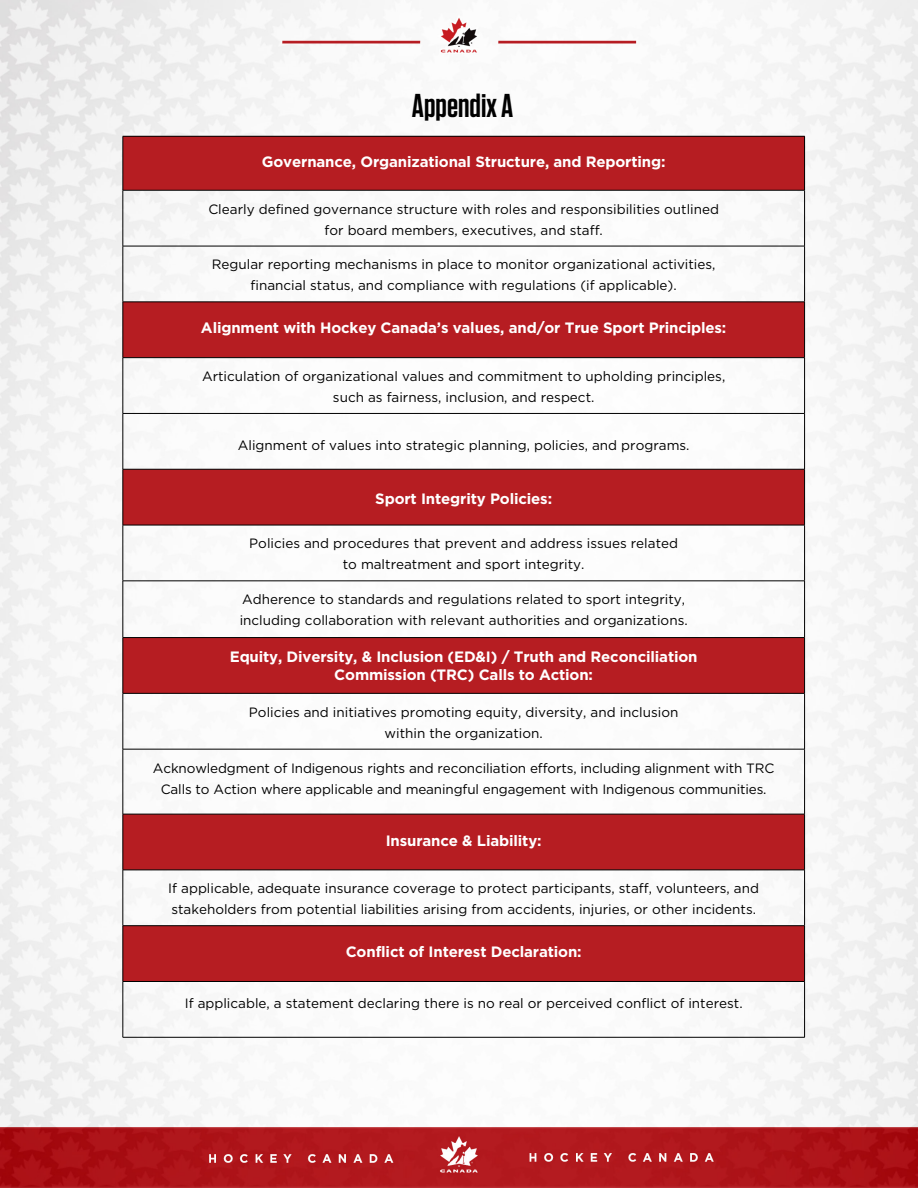
<style>
.page{position:relative;width:918px;height:1188px;background:#fff}
.page>*{position:absolute;margin:0;border:0;box-sizing:border-box;transform-origin:0 0}
.t1{font:600 33px "Tungsten";color:#000}
.t2{font:700 15px/18px "Gotham";letter-spacing:-.01em;color:#fff;text-align:center}
.t3{font:13.5px/21px "Gotham";color:#000;text-align:center}
</style>
<div class="page">
<img style="left:0;top:0;width:918px;height:1188px">
<div style="left:123px;top:136px;width:682px;height:54px;background:#b61d22"></div>
<svg style="left:124px;top:303px;width:680px;height:678px"></svg>
<hr style="left:123px;top:982px;width:1px;height:55px;background:#000">
<hr style="left:804px;top:982px;width:1px;height:55px;background:#000">
<hr style="left:123px;top:1037px;width:682px;height:1px;background:#000">
<hr style="left:123px;top:190px;width:1px;height:56px;background:#000">
<hr style="left:804px;top:190px;width:1px;height:56px;background:#000">
<hr style="left:123px;top:136px;width:682px;height:1px;background:#000">
<hr style="left:123px;top:136px;width:1px;height:54px;background:#000">
<hr style="left:804px;top:136px;width:1px;height:54px;background:#000">
<hr style="left:123px;top:190px;width:682px;height:1px;background:#000">
<hr style="left:123px;top:246px;width:682px;height:1px;background:#000">
<hr style="left:123px;top:246px;width:1px;height:56px;background:#000">
<hr style="left:804px;top:246px;width:1px;height:56px;background:#000">
<hr style="left:123px;top:870px;width:1px;height:56px;background:#000">
<hr style="left:804px;top:870px;width:1px;height:56px;background:#000">
<hr style="left:123px;top:749px;width:1px;height:65px;background:#000">
<hr style="left:804px;top:749px;width:1px;height:65px;background:#000">
<hr style="left:123px;top:581px;width:1px;height:56px;background:#000">
<hr style="left:804px;top:581px;width:1px;height:56px;background:#000">
<hr style="left:123px;top:414px;width:1px;height:55px;background:#000">
<hr style="left:804px;top:414px;width:1px;height:55px;background:#000">
<hr style="left:123px;top:525px;width:1px;height:56px;background:#000">
<hr style="left:804px;top:525px;width:1px;height:56px;background:#000">
<hr style="left:123px;top:581px;width:682px;height:1px;background:#000">
<hr style="left:123px;top:694px;width:1px;height:55px;background:#000">
<hr style="left:804px;top:694px;width:1px;height:55px;background:#000">
<hr style="left:123px;top:749px;width:682px;height:1px;background:#000">
<hr style="left:123px;top:358px;width:1px;height:55px;background:#000">
<hr style="left:804px;top:358px;width:1px;height:55px;background:#000">
<hr style="left:123px;top:413px;width:682px;height:1px;background:#000">
<hr style="left:123px;top:302px;width:682px;height:1px;background:#000">
<hr style="left:123px;top:302px;width:1px;height:55px;background:#000">
<hr style="left:804px;top:302px;width:1px;height:55px;background:#000">
<hr style="left:123px;top:357px;width:682px;height:1px;background:#000">
<hr style="left:123px;top:469px;width:682px;height:1px;background:#000">
<hr style="left:123px;top:469px;width:1px;height:56px;background:#000">
<hr style="left:804px;top:469px;width:1px;height:56px;background:#000">
<hr style="left:123px;top:525px;width:682px;height:1px;background:#000">
<hr style="left:123px;top:637px;width:682px;height:1px;background:#000">
<hr style="left:123px;top:638px;width:1px;height:55px;background:#000">
<hr style="left:804px;top:638px;width:1px;height:55px;background:#000">
<hr style="left:123px;top:693px;width:682px;height:1px;background:#000">
<hr style="left:123px;top:814px;width:682px;height:1px;background:#000">
<hr style="left:123px;top:814px;width:1px;height:56px;background:#000">
<hr style="left:804px;top:814px;width:1px;height:56px;background:#000">
<hr style="left:123px;top:870px;width:682px;height:1px;background:#000">
<hr style="left:123px;top:925px;width:682px;height:1px;background:#000">
<hr style="left:123px;top:926px;width:1px;height:55px;background:#000">
<hr style="left:804px;top:926px;width:1px;height:55px;background:#000">
<hr style="left:123px;top:981px;width:682px;height:1px;background:#000">
<h1 class="t1" style="left:412px;top:88px;width:103px">Appendix A</h1>
<p class="t2" style="left:262px;top:153px;width:405px">Governance, Organizational Structure, and Reporting:</p>
<p class="t3" style="left:208px;top:198px;width:512px">Clearly defined governance structure with roles and responsibilities outlined for board members, executives, and staff.</p>
<p class="t3" style="left:212px;top:254px;width:505px">Regular reporting mechanisms in place to monitor organizational activities, financial status, and compliance with regulations (if applicable).</p>
<p class="t2" style="left:201px;top:318px;width:527px">Alignment with Hockey Canada’s values, and/or True Sport Principles:</p>
<p class="t3" style="left:202px;top:366px;width:525px">Articulation of organizational values and commitment to upholding principles, such as fairness, inclusion, and respect.</p>
<p class="t3" style="left:238px;top:435px;width:453px">Alignment of values into strategic planning, policies, and programs.</p>
<p class="t2" style="left:375px;top:489px;width:178px">Sport Integrity Policies:</p>
<p class="t3" style="left:249px;top:533px;width:430px">Policies and procedures that prevent and address issues related to maltreatment and sport integrity.</p>
<p class="t3" style="left:240px;top:589px;width:450px;text-align:left">Adherence to standards and regulations related to sport integrity, including collaboration with relevant authorities and organizations.</p>
<p class="t2" style="left:230px;top:647px;width:469px">Equity, Diversity, &amp; Inclusion (ED&amp;I) / Truth and Reconciliation<br>Commission (TRC) Calls to Action:</p>
<p class="t3" style="left:249px;top:701px;width:431px">Policies and initiatives promoting equity, diversity, and inclusion within the organization.</p>
<p class="t3" style="left:153px;top:757px;width:623px">Acknowledgment of Indigenous rights and reconciliation efforts, including alignment with TRC<br>Calls to Action where applicable and meaningful engagement with Indigenous communities.</p>
<p class="t2" style="left:386px;top:831px;width:157px">Insurance &amp; Liability:</p>
<p class="t3" style="left:168px;top:878px;width:592px;text-align:left">If applicable, adequate insurance coverage to protect participants, staff, volunteers, and stakeholders from potential liabilities arising from accidents, injuries, or other incidents.</p>
<p class="t2" style="left:346px;top:942px;width:237px">Conflict of Interest Declaration:</p>
<p class="t3" style="left:185px;top:992px;width:559px">If applicable, a statement declaring there is no real or perceived conflict of interest.</p>
</div>
